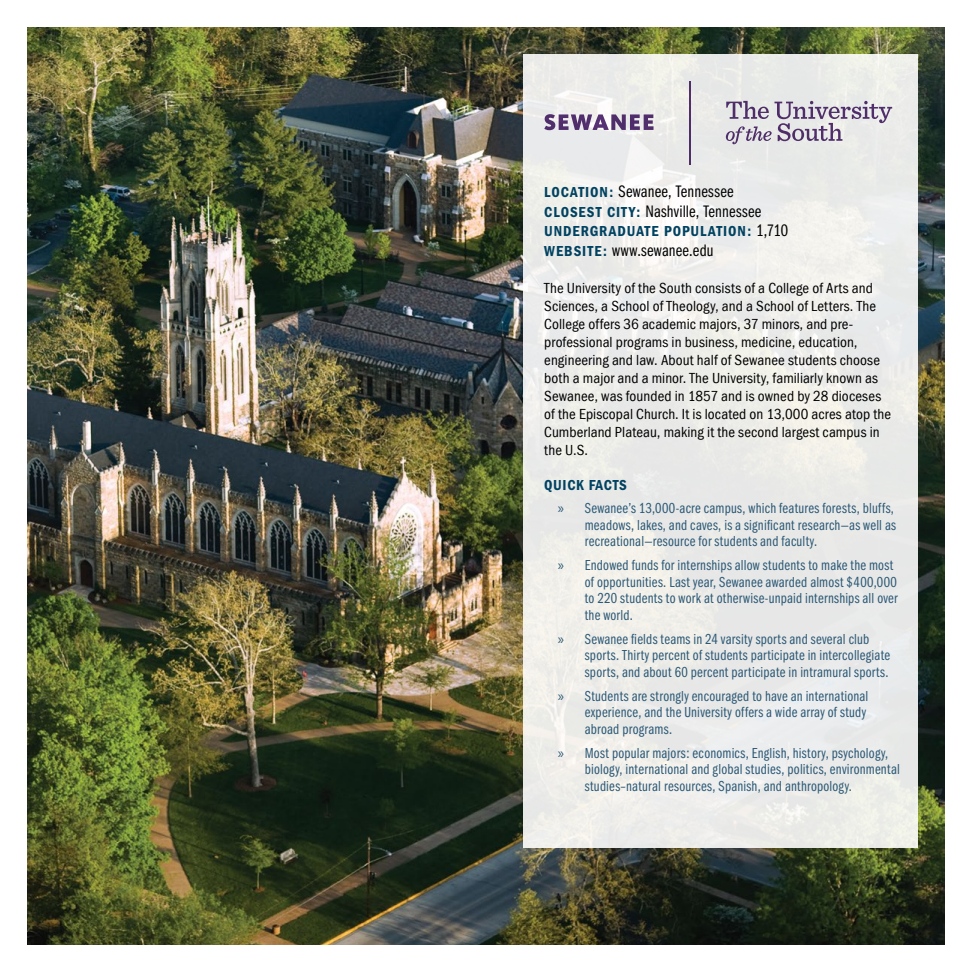
<style>
.page{position:relative;width:972px;height:972px;background:#fff}
.page>*{position:absolute;margin:0;border:0;box-sizing:border-box;transform-origin:0 0}
.t1{font:17.25px/19.5px "Franklin Gothic Book Cmpr";letter-spacing:.015em;color:#000}
.t2{font:15px/16.5px "Franklin Gothic Book Cmpr";letter-spacing:.02em;color:#2c5976}
.t3{font:condensed 15px/18px "Franklin Gothic";letter-spacing:.005em;color:#000}
.t4{font:600 condensed 15px "Franklin Gothic";letter-spacing:.055em;color:#004261}
.s1{font-family:"Franklin Gothic";font-weight:600;font-stretch:condensed;font-size:15px;color:#004261}
.s2{font-family:"Franklin Gothic Book Cmpr";font-weight:400;font-stretch:normal;font-size:17.25px;color:#000}
.s3{font-family:"Myriad Pro"}
</style>
<div class="page">
<img style="left:27px;top:27px;width:918px;height:918px">
<div style="left:524px;top:54px;width:394px;height:794px;background:#ebece9"></div>
<svg style="left:544px;top:114px;width:110px;height:16px"></svg>
<svg style="left:726px;top:101px;width:166px;height:43px"></svg>
<hr style="left:689px;top:81px;width:1px;height:83px;background:#573275">
<p class="t1" style="left:544px;top:182px;width:219px"><span class="s1">LOCATION:</span> Sewanee, Tennessee<br><span class="s1">CLOSEST CITY:</span> Nashville, Tennessee</p>
<p class="t4" style="left:544px;top:223px;width:245px">UNDERGRADUATE POPULATION: <span class="s2">1,710</span></p>
<p class="t1" style="left:544px;top:241px;width:171px"><span class="s1">WEBSITE:</span> www.sewanee.edu</p>
<p class="t3" style="left:544px;top:279px;width:348px">The University of the South consists of a College of Arts and Sciences, a School of Theology, and a School of Letters. The College offers 36 academic majors, 37 minors, and pre&shy;professional programs in business, medicine, education, engineering and law. About half of Sewanee students choose both a major and a minor. The University, familiarly known as Sewanee, was founded in 1857 and is owned by 28 dioceses of the Episcopal Church. It is located on 13,000 acres atop the Cumberland Plateau, making it the second largest campus in the U.S.</p>
<p class="t4" style="left:544px;top:476px;width:84px">QUICK FACTS</p>
<p class="t2" style="left:585px;top:500px;width:313px;text-indent:-27px"><span class="s3">»</span> Sewanee’s 13,000-acre campus, which features forests, bluffs, meadows, lakes, and caves, is a significant research—as well as recreational—resource for students and faculty.</p>
<p class="t2" style="left:585px;top:557px;width:314px;text-indent:-27px"><span class="s3">»</span> Endowed funds for internships allow students to make the most of opportunities. Last year, Sewanee awarded almost $400,000 to 220 students to work at otherwise-unpaid internships all over the world.</p>
<p class="t2" style="left:585px;top:631px;width:307px;text-indent:-27px"><span class="s3">»</span> Sewanee fields teams in 24 varsity sports and several club sports. Thirty percent of students participate in intercollegiate sports, and about 60 percent participate in intramural sports.</p>
<p class="t2" style="left:585px;top:688px;width:285px;text-indent:-27px"><span class="s3">»</span> Students are strongly encouraged to have an international experience, and the University offers a wide array of study abroad programs.</p>
<p class="t2" style="left:585px;top:745px;width:317px;text-indent:-27px"><span class="s3">»</span> Most popular majors: economics, English, history, psychology, biology, international and global studies, politics, environmental studies–natural resources, Spanish, and anthropology.</p>
</div>
